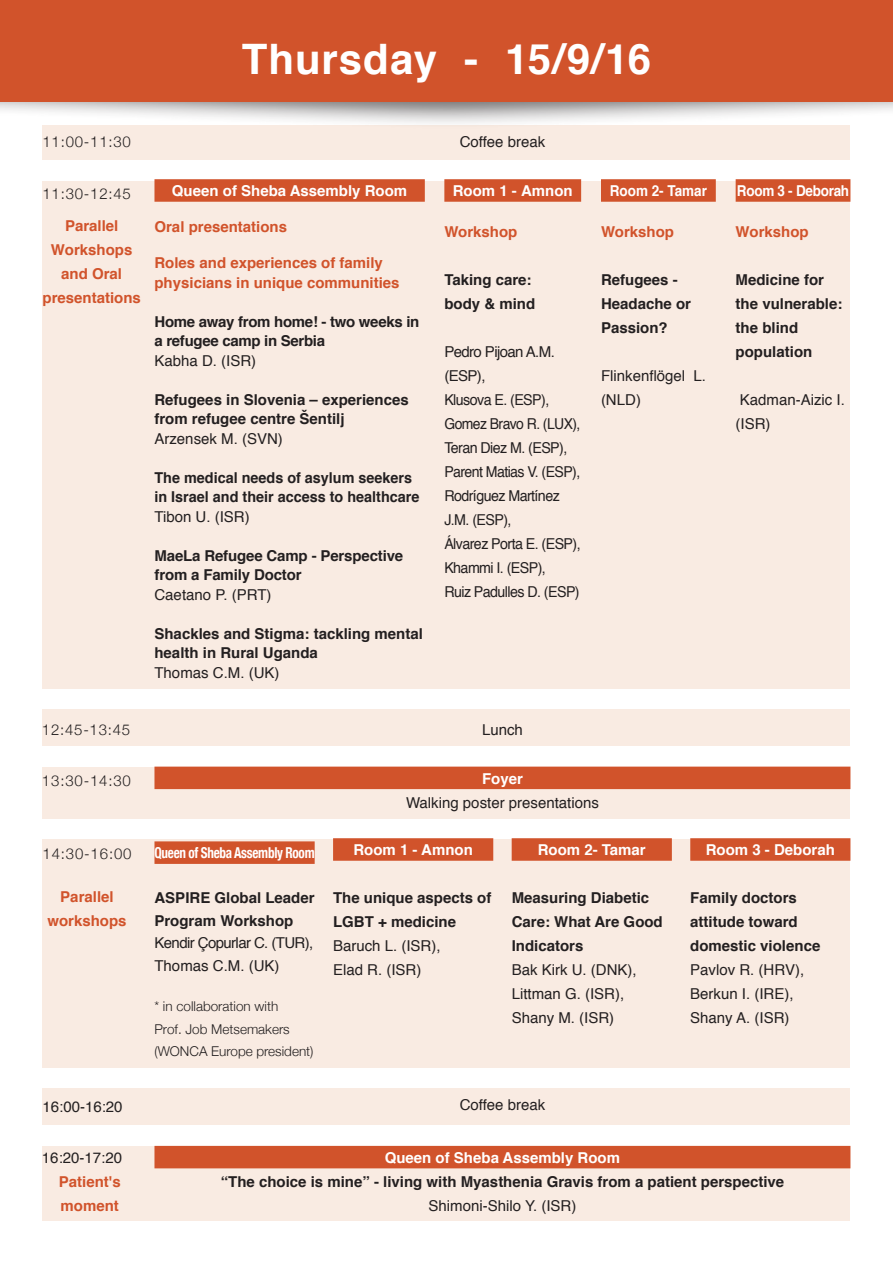
<style>
.page{position:relative;width:893px;height:1263px;background:#fff}
.page>*{position:absolute;margin:0;border:0;box-sizing:border-box;transform-origin:0 0}
.t1{font:700 42px "Helvetica";letter-spacing:.02em;color:#fff}
.t2{font:700 15px/24px "Helvetica";color:#231f20}
.t3{font:15px/24px "Helvetica";color:#231f20}
.t4{font:15px/24px "Helvetica";letter-spacing:-.04em;color:#231f20}
.t5{font:700 15px/24px "Helvetica";color:#d1532b;text-align:center}
.t6{font:700 15px "Helvetica";color:#fff}
.t7{font:700 15px/19.5px "Helvetica";color:#231f20;scale:.96 1}
.t8{font:300 15px "Helvetica Neue";letter-spacing:.05em;color:#231f20}
.t9{font:700 15px/19.5px "Helvetica";letter-spacing:-.02em;color:#231f20}
.t10{font:700 condensed 15px "Helvetica Neue";letter-spacing:-.02em;color:#fff;scale:.88 1}
.t11{font:700 15px "Helvetica";letter-spacing:-.02em;color:#fff;scale:.9 1}
.t12{font:700 15px "Helvetica";color:#fff;scale:.9 1}
.t13{font:300 13.5px/22.5px "Helvetica Neue";color:#231f20}
</style>
<div class="page">
<div style="left:43px;top:181px;width:807px;height:507px;background:#f9ebe2"></div>
<div style="left:43px;top:125px;width:807px;height:34px;background:#f9ebe2"></div>
<div style="left:43px;top:710px;width:807px;height:36px;background:#f9ebe2"></div>
<div style="left:43px;top:767px;width:807px;height:51px;background:#f9ebe2"></div>
<div style="left:43px;top:1089px;width:807px;height:36px;background:#f9ebe2"></div>
<div style="left:43px;top:1146px;width:807px;height:74px;background:#f9ebe2"></div>
<div style="left:43px;top:839px;width:807px;height:228px;background:#f9ebe2"></div>
<div style="left:0;top:0;width:893px;height:128px;background:#231f20;opacity:.66"></div>
<div style="left:0;top:0;width:893px;height:101px;background:#d1532b"></div>
<div style="left:154px;top:179px;width:271px;height:23px;background:#d1532b"></div>
<div style="left:444px;top:179px;width:137px;height:23px;background:#d1532b"></div>
<div style="left:601px;top:179px;width:115px;height:23px;background:#d1532b"></div>
<div style="left:736px;top:179px;width:114px;height:23px;background:#d1532b"></div>
<div style="left:154px;top:767px;width:696px;height:22px;background:#d1532b"></div>
<div style="left:154px;top:841px;width:161px;height:23px;background:#d1532b"></div>
<div style="left:333px;top:838px;width:160px;height:23px;background:#d1532b"></div>
<div style="left:512px;top:838px;width:160px;height:23px;background:#d1532b"></div>
<div style="left:690px;top:838px;width:160px;height:23px;background:#d1532b"></div>
<div style="left:154px;top:1146px;width:696px;height:22px;background:#d1532b"></div>
<h1 class="t1" style="left:242px;top:25px;width:197px">Thursday</h1>
<h1 class="t1" style="left:464px;top:25px;width:15px">-</h1>
<h1 class="t1" style="left:505px;top:25px;width:147px">15/9/16</h1>
<p class="t8" style="left:43px;top:133px;width:90px">11:00-11:30</p>
<p class="t8" style="left:43px;top:185px;width:90px">11:30-12:45</p>
<p class="t5" style="left:43px;top:213px;width:100px">Parallel<br>Workshops and Oral presentations</p>
<p class="t6" style="left:172px;top:179px;width:237px">Queen of Sheba Assembly Room</p>
<p class="t5" style="left:154px;top:215px;width:134px">Oral presentations</p>
<p class="t5" style="left:154px;top:253px;width:247px;line-height:19.5px;text-align:left">Roles and experiences of family physicians in unique communities</p>
<p class="t9" style="left:154px;top:312px;width:266px">Home away from home -! two weeks in a refugee camp in Serbia</p>
<p class="t3" style="left:154px;top:349px;width:103px">Kabha D (. ISR(</p>
<p class="t2" style="left:154px;top:390px;width:256px;line-height:19.5px">Refugees in Slovenia – experiences from refugee centre Šentilj</p>
<p class="t3" style="left:154px;top:427px;width:130px">Arzensek M (. SVN(</p>
<p class="t7" style="left:154px;top:468px;width:277px">The medical needs of asylum seekers in Israel and their access to healthcare</p>
<p class="t3" style="left:154px;top:505px;width:97px">Tibon U (. ISR(</p>
<p class="t2" style="left:154px;top:546px;width:250px;line-height:19.5px">MaeLa Refugee Camp - Perspective from a Family Doctor</p>
<p class="t3" style="left:154px;top:583px;width:119px">Caetano (.P PRT(</p>
<p class="t2" style="left:154px;top:624px;width:270px;line-height:19.5px">Shackles and Stigma: tackling mental health in Rural Uganda</p>
<p class="t3" style="left:154px;top:661px;width:127px">Thomas C M. (. UK(</p>
<p class="t3" style="left:460px;top:131px;width:87px">Coffee break</p>
<p class="t6" style="left:453px;top:179px;width:121px">Room -1 Amnon</p>
<p class="t5" style="left:444px;top:220px;width:75px">Workshop</p>
<p class="t2" style="left:444px;top:268px;width:92px">Taking care: body &amp; mind</p>
<p class="t4" style="left:444px;top:340px;width:138px">Pedro Pijoan A M. . (ESP ,(<br>Klusova (.E E S P ,(<br>Gomez Bravo R (. LUX ,(<br>Teran Diez M (. ESP ,(<br>Parent Matias (.V E S P ,(<br>Rodríguez Martínez<br>M. J (. E S P ,(<br>Álvarez Porta (.E E S P ,(<br>Khammi (.I E S P ,(<br>Ruiz Padulles D (. ESP(</p>
<p class="t12" style="left:610px;top:179px;width:110px">Room 2- Tamar</p>
<p class="t5" style="left:601px;top:220px;width:75px">Workshop</p>
<p class="t2" style="left:601px;top:268px;width:92px">Refugees -<br>Headache or<br>Passion?</p>
<p class="t3" style="left:693px;top:364px;width:14px">.L</p>
<p class="t3" style="left:601px;top:364px;width:86px">Flinkenflögel (NLD(</p>
<p class="t11" style="left:737px;top:179px;width:126px">Room -3 Deborah</p>
<p class="t5" style="left:736px;top:220px;width:75px">Workshop</p>
<p class="t2" style="left:736px;top:268px;width:108px">Medicine for the vulnerable: the blind population</p>
<p class="t3" style="left:736px;top:388px;width:111px">Kadman-Aizic .I (ISR(</p>
<p class="t8" style="left:42px;top:721px;width:90px">12:45-13:45</p>
<p class="t3" style="left:482px;top:718px;width:42px">Lunch</p>
<p class="t8" style="left:42px;top:772px;width:91px">13:30-14:30</p>
<p class="t6" style="left:482px;top:766px;width:42px">Foyer</p>
<p class="t3" style="left:406px;top:791px;width:194px">Walking poster presentations</p>
<p class="t8" style="left:43px;top:844px;width:91px">14:30-16:00</p>
<p class="t5" style="left:47px;top:885px;width:81px">Parallel workshops</p>
<p class="t10" style="left:154px;top:844px;width:184px">Queen of Sheba Assembly Room</p>
<p class="t2" style="left:154px;top:887px;width:162px;line-height:22.5px">ASPIRE Global Leader<br>Program Workshop</p>
<p class="t4" style="left:154px;top:932px;width:160px;line-height:22.5px">Kendir Çopurlar C (. TUR ,(<br>Thomas C M. (. UK(</p>
<p class="t13" style="left:154px;top:995px;width:161px">* in collaboration with<br>Prof. Job Metsemakers (WONCA Europe president(</p>
<p class="t6" style="left:353px;top:838px;width:121px">Room -1 Amnon</p>
<p class="t2" style="left:333px;top:886px;width:160px">The unique aspects of<br>LGBT + medicine</p>
<p class="t3" style="left:333px;top:934px;width:109px">Baruch (.L I S R ,(<br>Elad R (. ISR(</p>
<p class="t6" style="left:538px;top:838px;width:110px">Room 2- Tamar</p>
<p class="t2" style="left:512px;top:886px;width:153px">Measuring Diabetic<br>Care: What Are Good<br>Indicators</p>
<p class="t3" style="left:512px;top:958px;width:127px">Bak Kirk U (. DNK ,(<br>Littman G (. ISR ,(<br>Shany M (. ISR(</p>
<p class="t6" style="left:706px;top:838px;width:131px">Room -3 Deborah</p>
<p class="t2" style="left:690px;top:886px;width:132px">Family doctors attitude toward domestic violence</p>
<p class="t3" style="left:690px;top:958px;width:115px">Pavlov R (. HRV ,(<br>Berkun (. I IRE ,(<br>Shany A (. ISR(</p>
<p class="t3" style="left:43px;top:1095px;width:82px">16:00-16:20</p>
<p class="t3" style="left:460px;top:1093px;width:87px">Coffee break</p>
<p class="t3" style="left:42px;top:1146px;width:82px">16:20-17:20</p>
<p class="t6" style="left:385px;top:1145px;width:237px">Queen of Sheba Assembly Room</p>
<p class="t5" style="left:59px;top:1170px;width:63px;text-align:left">Patient s' moment</p>
<p class="t2" style="left:221px;top:1170px;width:565px">“The choice is mine” - living with Myasthenia Gravis from a patient perspective</p>
<p class="t3" style="left:429px;top:1194px;width:149px">Shimoni-Shilo (.Y ISR(</p>
</div>
